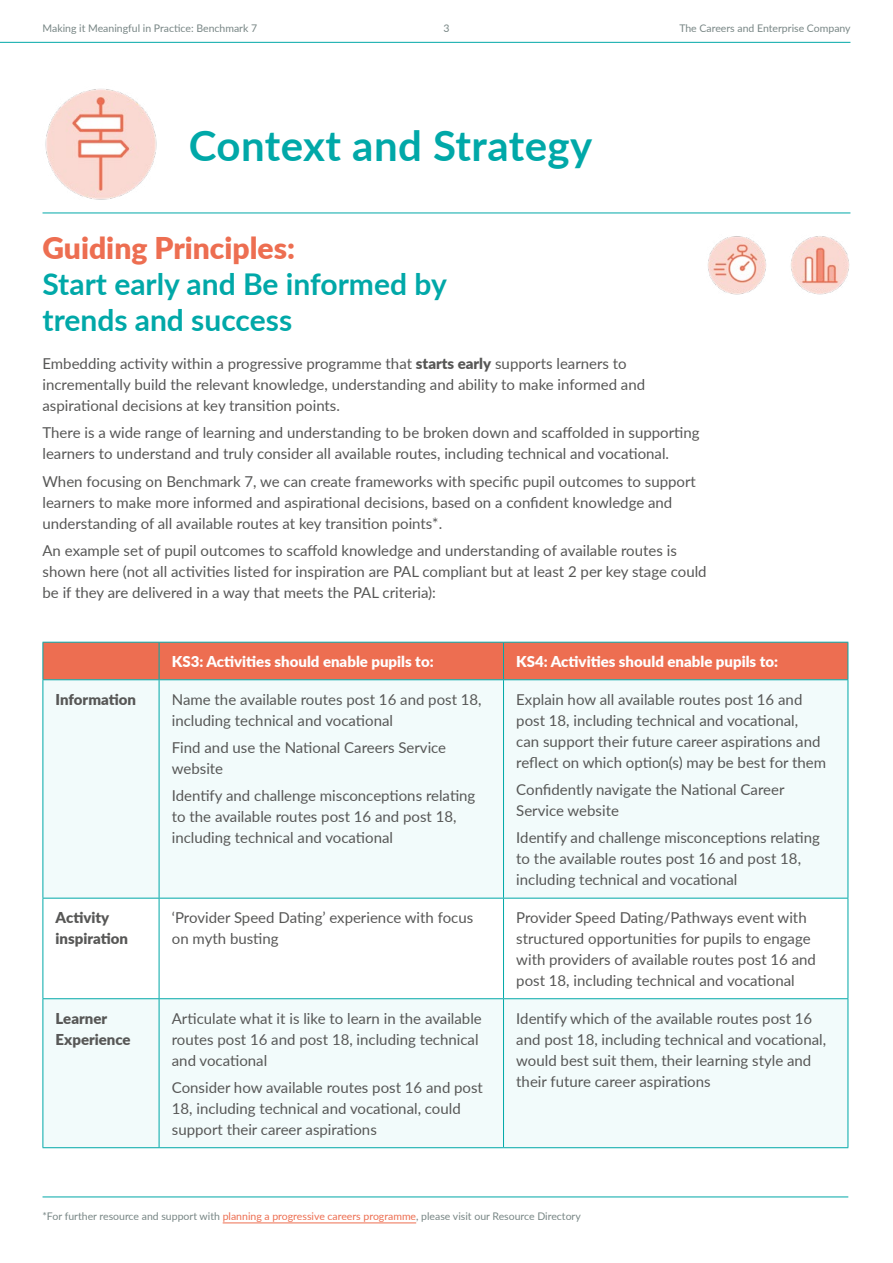
<style>
.page{position:relative;width:893px;height:1263px;background:#fff}
.page>*{position:absolute;margin:0;border:0;box-sizing:border-box;transform-origin:0 0}
.t1{font:700 42px "Lato";letter-spacing:.005em;color:#00a8a8}
.t2{font:700 30px/36px "Lato";color:#00a8a8}
.t3{font:900 30px "Lato";color:#ed6e51}
.t4{font:15px/21px "Lato";color:#575756}
.t5{font:900 15px "Lato";color:#fff}
.t6{font:900 15px/21px "Lato";color:#575756}
.t7{font:10.5px "Lato";color:#788685}
.s1{font-weight:900}
.s2{color:#ed6e51}
</style>
<div class="page">
<hr style="left:0;top:42px;width:850px;height:1px;background:#00a8a8">
<img style="left:45px;top:89px;width:112px;height:111px">
<hr style="left:43px;top:213px;width:807px;height:1px;background:#00a8a8">
<div style="left:44px;top:643px;width:804px;height:36px;background:#ed6e51"></div>
<div style="left:44px;top:680px;width:804px;height:467px;background:#f2fbfb"></div>
<svg style="left:44px;top:899px;width:804px;height:99px"></svg>
<hr style="left:43px;top:642px;width:116px;height:1px;background:#00a8a8">
<hr style="left:43px;top:642px;width:1px;height:37px;background:#00a8a8">
<hr style="left:159px;top:642px;width:344px;height:1px;background:#00a8a8">
<hr style="left:159px;top:642px;width:1px;height:37px;background:#00a8a8">
<hr style="left:503px;top:642px;width:345px;height:1px;background:#00a8a8">
<hr style="left:503px;top:642px;width:1px;height:37px;background:#00a8a8">
<hr style="left:848px;top:642px;width:1px;height:37px;background:#00a8a8">
<hr style="left:43px;top:679px;width:116px;height:1px;background:#00a8a8">
<hr style="left:43px;top:680px;width:1px;height:218px;background:#00a8a8">
<hr style="left:159px;top:679px;width:344px;height:1px;background:#00a8a8">
<hr style="left:159px;top:680px;width:1px;height:218px;background:#00a8a8">
<hr style="left:503px;top:679px;width:345px;height:1px;background:#00a8a8">
<hr style="left:503px;top:680px;width:1px;height:218px;background:#00a8a8">
<hr style="left:848px;top:680px;width:1px;height:218px;background:#00a8a8">
<hr style="left:43px;top:898px;width:116px;height:1px;background:#00a8a8">
<hr style="left:43px;top:898px;width:1px;height:100px;background:#00a8a8">
<hr style="left:159px;top:898px;width:344px;height:1px;background:#00a8a8">
<hr style="left:159px;top:898px;width:1px;height:100px;background:#00a8a8">
<hr style="left:503px;top:898px;width:345px;height:1px;background:#00a8a8">
<hr style="left:503px;top:898px;width:1px;height:100px;background:#00a8a8">
<hr style="left:848px;top:898px;width:1px;height:100px;background:#00a8a8">
<hr style="left:43px;top:998px;width:116px;height:1px;background:#00a8a8">
<hr style="left:43px;top:999px;width:1px;height:148px;background:#00a8a8">
<hr style="left:159px;top:998px;width:344px;height:1px;background:#00a8a8">
<hr style="left:159px;top:999px;width:1px;height:148px;background:#00a8a8">
<hr style="left:503px;top:998px;width:345px;height:1px;background:#00a8a8">
<hr style="left:503px;top:999px;width:1px;height:148px;background:#00a8a8">
<hr style="left:848px;top:999px;width:1px;height:148px;background:#00a8a8">
<hr style="left:43px;top:1147px;width:116px;height:1px;background:#00a8a8">
<hr style="left:159px;top:1147px;width:344px;height:1px;background:#00a8a8">
<hr style="left:503px;top:1147px;width:345px;height:1px;background:#00a8a8">
<hr style="left:223px;top:1222px;width:193px;height:1px;background:#ed6e51">
<hr style="left:43px;top:1196px;width:805px;height:1px;background:#00a8a8">
<img style="left:791px;top:236px;width:59px;height:59px">
<img style="left:708px;top:236px;width:58px;height:59px">
<p class="t7" style="left:43px;top:20px;width:216px">Making it Meaningful in Practice: Benchmark 7</p>
<p class="t7" style="left:443px;top:20px;width:8px">3</p>
<p class="t7" style="left:679px;top:20px;width:173px">The Careers and Enterprise Company</p>
<h1 class="t1" style="left:189px;top:114px;width:405px">Context and Strategy</h1>
<h2 class="t3" style="left:43px;top:225px;width:254px">Guiding Principles:</h2>
<h2 class="t2" style="left:43px;top:264px;width:406px">Start early and Be informed by trends and success</h2>
<p class="t4" style="left:43px;top:352px;width:604px">Embedding activity within a progressive programme that <span class="s1">starts early</span> supports learners to incrementally build the relevant knowledge, understanding and ability to make informed and aspirational decisions at key transition points.</p>
<p class="t4" style="left:43px;top:422px;width:659px">There is a wide range of learning and understanding to be broken down and scaffolded in supporting learners to understand and truly consider all available routes, including technical and vocational.</p>
<p class="t4" style="left:43px;top:470px;width:655px">When focusing on Benchmark 7, we can create frameworks with specific pupil outcomes to support learners to make more informed and aspirational decisions, based on a confident knowledge and understanding of all available routes at key transition points*.</p>
<p class="t4" style="left:43px;top:539px;width:666px">An example set of pupil outcomes to scaffold knowledge and understanding of available routes is shown here (not all activities listed for inspiration are PAL compliant but at least 2 per key stage could be if they are delivered in a way that meets the PAL criteria):</p>
<p class="t5" style="left:172px;top:650px;width:263px">KS3: Activities should enable pupils to:</p>
<p class="t5" style="left:516px;top:650px;width:263px">KS4: Activities should enable pupils to:</p>
<p class="t6" style="left:56px;top:688px;width:82px">Information</p>
<p class="t4" style="left:172px;top:688px;width:311px">Name the available routes post 16 and post 18, including technical and vocational</p>
<p class="t4" style="left:172px;top:736px;width:276px">Find and use the National Careers Service website</p>
<p class="t4" style="left:172px;top:785px;width:305px">Identify and challenge misconceptions relating to the available routes post 16 and post 18, including technical and vocational</p>
<p class="t4" style="left:516px;top:688px;width:311px">Explain how all available routes post 16 and post 18, including technical and vocational,<br>can support their future career aspirations and reflect on which option(s) may be best for them</p>
<p class="t4" style="left:516px;top:778px;width:270px">Confidently navigate the National Career<br>Service website</p>
<p class="t4" style="left:516px;top:827px;width:305px">Identify and challenge misconceptions relating to the available routes post 16 and post 18, including technical and vocational</p>
<p class="t6" style="left:56px;top:906px;width:74px">Activity inspiration</p>
<p class="t4" style="left:172px;top:906px;width:303px">‘Provider Speed Dating’ experience with focus on myth busting</p>
<p class="t4" style="left:516px;top:906px;width:301px">Provider Speed Dating/Pathways event with structured opportunities for pupils to engage with providers of available routes post 16 and post 18, including technical and vocational</p>
<p class="t6" style="left:56px;top:1007px;width:77px">Learner<br>Experience</p>
<p class="t4" style="left:172px;top:1007px;width:311px">Articulate what it is like to learn in the available routes post 16 and post 18, including technical and vocational</p>
<p class="t4" style="left:172px;top:1076px;width:313px">Consider how available routes post 16 and post<br>18, including technical and vocational, could support their career aspirations</p>
<p class="t4" style="left:516px;top:1007px;width:311px">Identify which of the available routes post 16 and post 18, including technical and vocational, would best suit them, their learning style and their future career aspirations</p>
<p class="t7" style="left:43px;top:1209px;width:540px">*For further resource and support with <span class="s2">planning a progressive careers programme</span>, please visit our Resource Directory</p>
</div>
